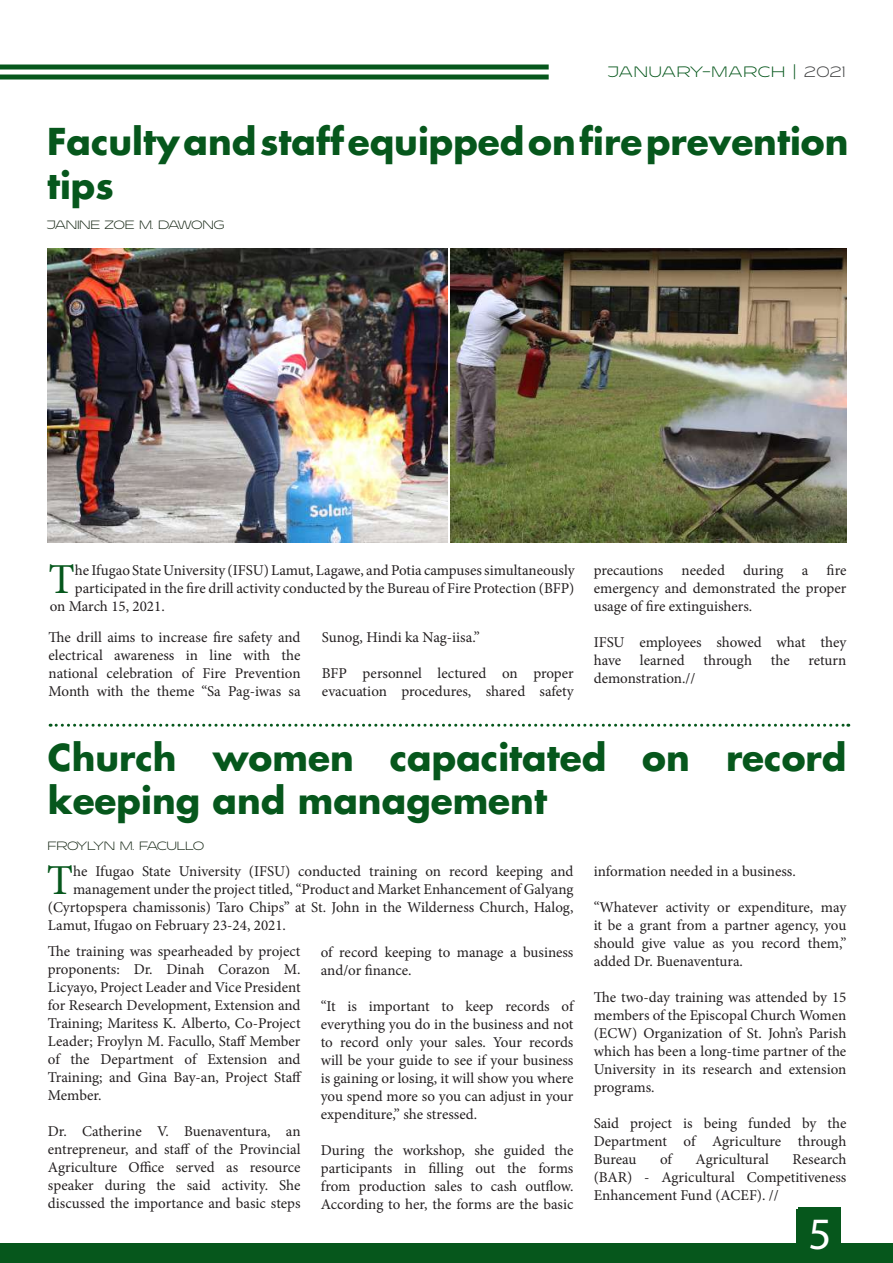
<style>
.page{position:relative;width:893px;height:1263px;background:#fff}
.page>*{position:absolute;margin:0;border:0;box-sizing:border-box;transform-origin:0 0}
.t1{font:45px "Myriad Pro";color:#fff}
.t2{font:42.75px "Minion Pro";color:#06571c}
.t3{font:700 36px/43.2px "Futura LT";color:#06571c}
.t4{font:15px/18px "Minion Pro";letter-spacing:-.005em;color:#231f20;text-align:justify}
.t5{font:200 15px "Resotho";letter-spacing:.1em;color:#06571c}
.t6{font:200 12px "Resotho";letter-spacing:.025em;color:#162715}
.s1{color:#414243}
</style>
<div class="page">
<div style="left:796px;top:1209px;width:43px;height:54px;background:#06571c"></div>
<hr style="left:0;top:65px;width:549px;height:4px;background:#06571c">
<div style="left:0;top:75px;width:549px;height:5px;background:#06571c"></div>
<div style="left:798px;top:1207px;width:43px;height:54px;background:#06571c"></div>
<div style="left:0;top:1243px;width:893px;height:20px;background:#06571c"></div>
<img style="left:451px;top:248px;width:395px;height:294px">
<svg style="left:50px;top:724px;width:799px;height:3px"></svg>
<img style="left:48px;top:248px;width:399px;height:294px">
<p class="t5" style="left:608px;top:64px;width:239px">JANUARY-MARCH | <span class="s1">2021</span></p>
<h3 class="t3" style="left:47px;top:120px;width:803px">Faculty and staff equipped on fire prevention tips</h3>
<p class="t6" style="left:47px;top:219px;width:178px">JANINE ZOE M. DAWONG</p>
<h2 class="t2" style="left:48px;top:550px;width:28px">T</h2>
<p class="t4" style="left:75px;top:561px;width:501px">he Ifugao State University (IFSU) Lamut, Lagawe, and Potia campuses simultaneously</p>
<p class="t4" style="left:75px;top:579px;width:501px">participated in the fire drill activity conducted by the Bureau of Fire Protection (BFP)</p>
<p class="t4" style="left:50px;top:597px;width:117px">on March 15, 2021.</p>
<p class="t4" style="left:49px;top:629px;width:253px">The drill aims to increase fire safety and electrical awareness in line with the national celebration of Fire Prevention Month with the theme “Sa Pag-iwas sa</p>
<p class="t4" style="left:322px;top:629px;width:159px">Sunog, Hindi ka Nag-iisa.”</p>
<p class="t4" style="left:322px;top:665px;width:253px">BFP personnel lectured on proper evacuation procedures, shared safety</p>
<p class="t4" style="left:594px;top:561px;width:254px">precautions needed during a fire emergency and demonstrated the proper usage of fire extinguishers.</p>
<p class="t4" style="left:594px;top:633px;width:254px">IFSU employees showed what they have learned through the return demonstration.//</p>
<h3 class="t3" style="left:48px;top:735px;width:800px">Church women capacitated on record keeping and management</h3>
<p class="t6" style="left:48px;top:839px;width:157px">FROYLYN M. FACULLO</p>
<h2 class="t2" style="left:47px;top:852px;width:28px">T</h2>
<p class="t4" style="left:73px;top:862px;width:502px">he Ifugao State University (IFSU) conducted training on record keeping and</p>
<p class="t4" style="left:73px;top:880px;width:502px">management under the project titled, “Product and Market Enhancement of Galyang</p>
<p class="t4" style="left:48px;top:898px;width:527px">(Cyrtopspera chamissonis) Taro Chips” at St. John in the Wilderness Church, Halog,</p>
<p class="t4" style="left:48px;top:916px;width:240px">Lamut, Ifugao on February 23-24, 2021.</p>
<p class="t4" style="left:48px;top:942px;width:256px">The training was spearheaded by project proponents: Dr. Dinah Corazon M.<br>Licyayo, Project Leader and Vice President for Research Development, Extension and Training; Maritess K. Alberto, Co-Project Leader; Froylyn M. Facullo, Staff Member of the Department of Extension and Training; and Gina Bay-an, Project Staff Member.</p>
<p class="t4" style="left:48px;top:1122px;width:254px">Dr. Catherine V. Buenaventura, an entrepreneur, and staff of the Provincial Agriculture Office served as resource speaker during the said activity. She discussed the importance and basic steps</p>
<p class="t4" style="left:321px;top:943px;width:254px">of record keeping to manage a business and/or finance.</p>
<p class="t4" style="left:321px;top:997px;width:254px">“It is important to keep records of everything you do in the business and not to record only your sales. Your records will be your guide to see if your business is gaining or losing, it will show you where you spend more so you can adjust in your expenditure,” she stressed.</p>
<p class="t4" style="left:321px;top:1141px;width:254px">During the workshop, she guided the participants in filling out the forms from production sales to cash outflow.<br>According to her, the forms are the basic</p>
<p class="t4" style="left:594px;top:862px;width:204px">information needed in a business.</p>
<p class="t4" style="left:594px;top:898px;width:254px">“Whatever activity or expenditure, may it be a grant from a partner agency, you should give value as you record them,” added Dr. Buenaventura.</p>
<p class="t4" style="left:594px;top:988px;width:254px">The two-day training was attended by 15 members of the Episcopal Church Women (ECW) Organization of St. John’s Parish which has been a long-time partner of the University in its research and extension programs.</p>
<p class="t4" style="left:594px;top:1114px;width:254px">Said project is being funded by the Department of Agriculture through Bureau</p>
<p class="t4" style="left:594px;top:1150px;width:254px;text-indent:199px">Research (BAR) - Agricultural Competitiveness Enhancement Fund (ACEF). //</p>
<p class="t4" style="left:660px;top:1150px;width:13px">of</p>
<p class="t4" style="left:695px;top:1150px;width:75px">Agricultural</p>
<h1 class="t1" style="left:808px;top:1206px;width:25px">5</h1>
</div>
